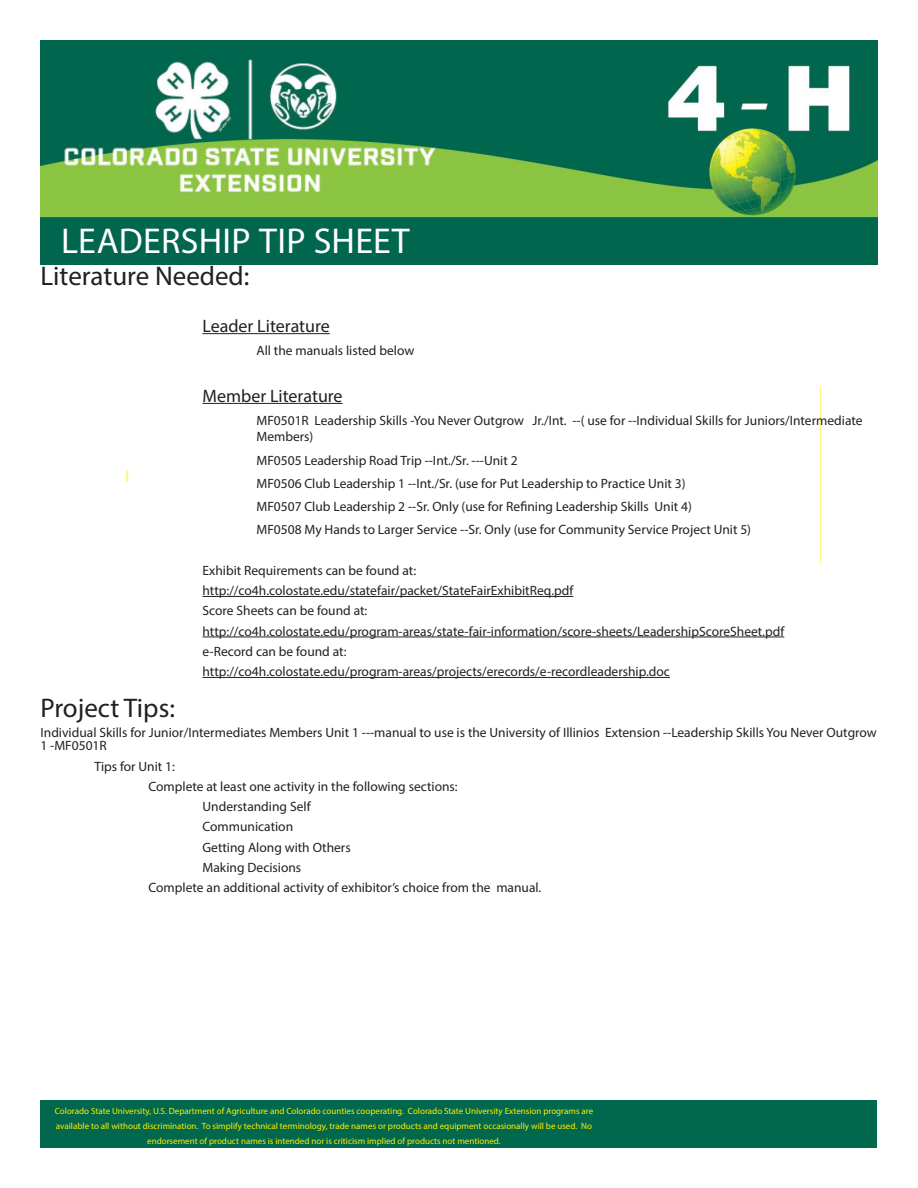
<style>
.page{position:relative;width:918px;height:1188px;background:#fff}
.page>*{position:absolute;margin:0;border:0;box-sizing:border-box;transform-origin:0 0}
.t1{font:36px "Myriad Pro";letter-spacing:.01em;color:#fff}
.body{font:27px "Myriad Pro";color:#231f20}
.body-2{font:18px "Myriad Pro";color:#231f20}
.body-3{font:13.5px/16.5px "Myriad Pro";color:#231f20}
.t2{font:9px/15px "Myriad Pro";color:#fff101;text-align:center}
</style>
<div class="page">
<img style="left:40px;top:40px;width:838px;height:225px">
<div style="left:40px;top:1100px;width:838px;height:48px;background:#01674d"></div>
<svg style="left:126px;top:471px;width:2px;height:11px"></svg>
<hr style="left:820px;top:387px;width:1px;height:177px;background:#fff680">
<hr style="left:202px;top:333px;width:128px;height:1px;background:#231f20">
<hr style="left:202px;top:403px;width:141px;height:1px;background:#231f20">
<hr style="left:202px;top:596px;width:371px;height:1px;background:#231f20">
<hr style="left:202px;top:637px;width:582px;height:1px;background:#231f20">
<hr style="left:202px;top:677px;width:468px;height:1px;background:#231f20">
<p class="t1" style="left:61px;top:219px;width:350px">LEADERSHIP TIP SHEET</p>
<p class="body" style="left:40px;top:260px;width:210px">Literature Needed:</p>
<p class="body-2" style="left:202px;top:315px;width:129px">Leader Literature</p>
<p class="body-3" style="left:256px;top:342px;width:159px">All the manuals listed below</p>
<p class="body-2" style="left:202px;top:384px;width:142px">Member Literature</p>
<p class="body-3" style="left:256px;top:412px;width:608px">MF0501R Leadership Skills -You Never Outgrow Jr./Int. --( use for --Individual Skills for Juniors/Intermediate<br>Members)</p>
<p class="body-3" style="left:256px;top:452px;width:263px">MF0505 Leadership Road Trip --Int./Sr. ---Unit 2</p>
<p class="body-3" style="left:256px;top:475px;width:431px">MF0506 Club Leadership 1 --Int./Sr. (use for Put Leadership to Practice Unit 3)</p>
<p class="body-3" style="left:256px;top:498px;width:437px">MF0507 Club Leadership 2 --Sr. Only (use for Refining Leadership Skills Unit 4)</p>
<p class="body-3" style="left:256px;top:521px;width:496px">MF0508 My Hands to Larger Service --Sr. Only (use for Community Service Project Unit 5)</p>
<p class="body-3" style="left:202px;top:562px;width:215px">Exhibit Requirements can be found at:</p>
<p class="body-3" style="left:202px;top:582px;width:372px">http://co4h.colostate.edu/statefair/packet/StateFairExhibitReq.pdf</p>
<p class="body-3" style="left:202px;top:602px;width:166px">Score Sheets can be found at:</p>
<p class="body-3" style="left:202px;top:623px;width:583px">http://co4h.colostate.edu/program-areas/state-fair-information/score-sheets/LeadershipScoreSheet.pdf</p>
<p class="body-3" style="left:202px;top:643px;width:146px">e-Record can be found at:</p>
<p class="body-3" style="left:202px;top:663px;width:469px">http://co4h.colostate.edu/program-areas/projects/erecords/e-recordleadership.doc</p>
<p class="body" style="left:40px;top:691px;width:136px">Project Tips:</p>
<p class="body-3" style="left:40px;top:725px;width:838px;line-height:13.5px">Individual Skills for Junior/Intermediates Members Unit 1 ---manual to use is the University of Illinios Extension --Leadership Skills You Never Outgrow<br>1 -MF0501R</p>
<p class="body-3" style="left:94px;top:758px;width:82px">Tips for Unit 1:</p>
<p class="body-3" style="left:148px;top:778px;width:311px">Complete at least one activity in the following sections:</p>
<p class="body-3" style="left:202px;top:798px;width:110px">Understanding Self</p>
<p class="body-3" style="left:202px;top:818px;width:92px">Communication</p>
<p class="body-3" style="left:202px;top:839px;width:150px">Getting Along with Others</p>
<p class="body-3" style="left:202px;top:859px;width:100px">Making Decisions</p>
<p class="body-3" style="left:148px;top:879px;width:394px">Complete an additional activity of exhibitor’s choice from the manual.</p>
<p class="t2" style="left:55px;top:1103px;width:540px">Colorado State University, U.S. Department of Agriculture and Colorado counties cooperating. Colorado State University Extension programs are available to all without discrimination. To simplify technical terminology, trade names or products and equipment occasionally will be used. No endorsement of product names is intended nor is criticism implied of products not mentioned.</p>
</div>
